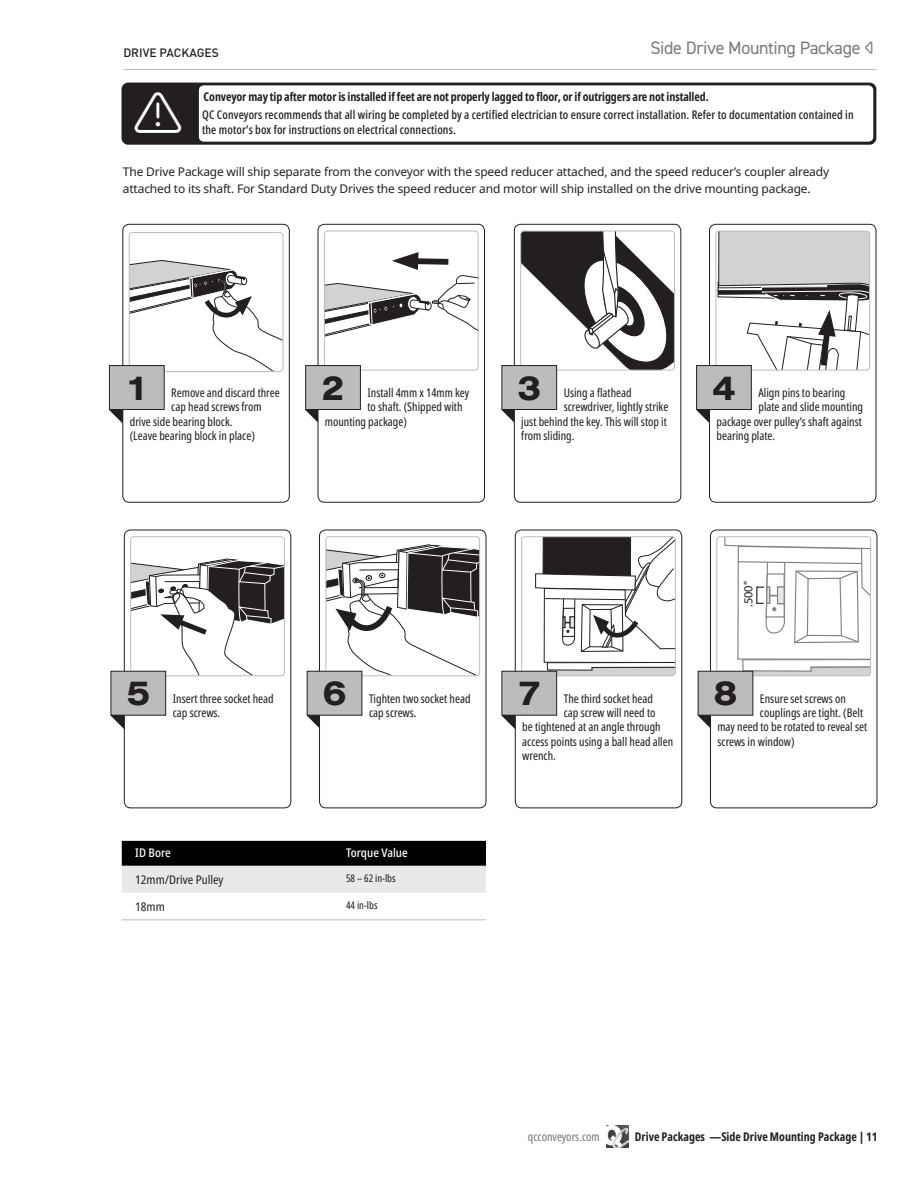
<style>
.page{position:relative;width:918px;height:1188px;background:#fff}
.page>*{position:absolute;margin:0;border:0;box-sizing:border-box;transform-origin:0 0}
.FA_Icon{font:300 46.5px "Font Awesome 6 Pro";color:#fff}
.t1{font:700 36px "Nimbus San Ext";color:#231f20}
.Section_Title-Left_page{font:18px "DIN2014";letter-spacing:-.02em;color:#7b7979}
.t2{font:12.45px "Myriad Pro";color:#231f20}
.t3{font:extra-condensed 12px/14.4px "Noto Sans";color:#231f20}
.Manual_Text_-_English{font:12px/16.5px "Noto Sans";letter-spacing:-.015em;color:#231f20}
.Notes{font:500 extra-condensed 12px "Noto Sans";letter-spacing:.01em;color:#231f20}
.Notes-2{font:700 extra-condensed 12px "Noto Sans";letter-spacing:-.01em;color:#231f20}
.t4{font:condensed 12px "Noto Sans";color:#231f20}
.t5{font:500 condensed 12px "Noto Sans";color:#fff}
.t6{font:extra-condensed 12px "Noto Sans";color:#7b7979}
.Chapter_Title-Left_page{font:500 12px "DIN";color:#231f20}
.t7{font:extra-condensed 10.5px "Noto Sans";color:#231f20}
</style>
<div class="page">
<img style="left:606px;top:1125px;width:22px;height:22px">
<hr style="left:124px;top:69px;width:753px;height:1px;background:#bdbcbc">
<div style="left:122px;top:224px;width:168px;height:279px;border:1px solid #231f20;border-radius:6px"></div>
<svg style="left:109px;top:260px;width:174px;height:165px"></svg>
<div style="left:318px;top:224px;width:167px;height:279px;border:1px solid #231f20;border-radius:6px"></div>
<svg style="left:326px;top:252px;width:151px;height:85px"></svg>
<div style="left:324px;top:231px;width:155px;height:139px;border:1px solid #bdbcbc;border-radius:3px"></div>
<svg style="left:305px;top:365px;width:56px;height:60px"></svg>
<div style="left:514px;top:224px;width:167px;height:279px;border:1px solid #231f20;border-radius:6px"></div>
<svg style="left:501px;top:231px;width:173px;height:194px"></svg>
<div style="left:709px;top:224px;width:167px;height:279px;border:1px solid #231f20;border-radius:6px"></div>
<svg style="left:696px;top:231px;width:174px;height:194px"></svg>
<div style="left:515px;top:530px;width:167px;height:278px;border:1px solid #231f20;border-radius:6px"></div>
<svg style="left:501px;top:537px;width:174px;height:194px"></svg>
<div style="left:124px;top:530px;width:167px;height:278px;border:1px solid #231f20;border-radius:6px"></div>
<div style="left:130px;top:536px;width:155px;height:140px;border:1px solid #bdbcbc;border-radius:3px"></div>
<svg style="left:110px;top:558px;width:174px;height:173px"></svg>
<div style="left:710px;top:530px;width:167px;height:278px;border:1px solid #231f20;border-radius:6px"></div>
<svg style="left:697px;top:537px;width:174px;height:194px"></svg>
<div style="left:319px;top:530px;width:167px;height:278px;border:1px solid #231f20;border-radius:6px"></div>
<svg style="left:306px;top:544px;width:174px;height:187px"></svg>
<div style="left:122px;top:83px;width:754px;height:62px;background:#231f20;border-radius:7px"></div>
<div style="left:199px;top:85px;width:674px;height:57px;background:#fff;border-radius:5px"></div>
<svg style="left:122px;top:841px;width:364px;height:52px;background:#7a7a7a"></svg>
<hr style="left:122px;top:919px;width:211px;height:1px;background:#bdbcbc">
<hr style="left:333px;top:919px;width:153px;height:1px;background:#bdbcbc">
<p class="Chapter_Title-Left_page" style="left:123px;top:45px;width:97px">DRIVE PACKAGES</p>
<p class="Section_Title-Left_page" style="left:650px;top:37px;width:212px">Side Drive Mounting Package</p>
<p class="FA_Icon" style="left:135px;top:89px;width:48px">●▼□■■●</p>
<p class="Notes-2" style="left:204px;top:88px;width:507px">Conveyor may tip after motor is installed if feet are not properly lagged to floor, or if outriggers are not installed.</p>
<p class="Notes" style="left:202px;top:107px;width:653px">QC Conveyors recommends that all wiring be completed by a certified electrician to ensure correct installation. Refer to documentation contained in</p>
<p class="Notes" style="left:202px;top:121px;width:255px">the motor’s box for instructions on electrical connections.</p>
<p class="Manual_Text_-_English" style="left:123px;top:164px;width:708px">The Drive Package will ship separate from the conveyor with the speed reducer attached, and the speed reducer’s coupler already attached to its shaft. For Standard Duty Drives the speed reducer and motor will ship installed on the drive mounting package.</p>
<p class="t1" style="left:321px;top:363px;width:25px">2</p>
<p class="t3" style="left:564px;top:386px;width:69px">Using a flathead</p>
<p class="t3" style="left:564px;top:400px;width:106px">screwdriver, lightly strike</p>
<p class="t3" style="left:521px;top:414px;width:147px">just behind the key. This will stop it</p>
<p class="t3" style="left:521px;top:429px;width:55px">from sliding.</p>
<p class="t1" style="left:518px;top:363px;width:25px">3</p>
<p class="t1" style="left:125px;top:363px;width:25px">1</p>
<p class="t3" style="left:368px;top:386px;width:103px">Install 4mm x 14mm key</p>
<p class="t3" style="left:368px;top:400px;width:96px">to shaft. (Shipped with</p>
<p class="t3" style="left:325px;top:414px;width:83px">mounting package)</p>
<p class="t3" style="left:171px;top:386px;width:110px">Remove and discard three</p>
<p class="t3" style="left:171px;top:400px;width:92px">cap head screws from</p>
<p class="t3" style="left:130px;top:414px;width:104px">drive side bearing block.</p>
<p class="t3" style="left:130px;top:429px;width:127px">(Leave bearing block in place)</p>
<p class="t1" style="left:712px;top:363px;width:25px">4</p>
<p class="t3" style="left:758px;top:386px;width:88px">Align pins to bearing</p>
<p class="t3" style="left:758px;top:400px;width:106px">plate and slide mounting</p>
<p class="t3" style="left:716px;top:414px;width:147px">package over pulley’s shaft against</p>
<p class="t3" style="left:716px;top:429px;width:60px">bearing plate.</p>
<p class="t2" style="left:741px;top:607px;width:27px;rotate:-90deg">.500"</p>
<p class="t1" style="left:323px;top:669px;width:25px">6</p>
<p class="t1" style="left:127px;top:669px;width:25px">5</p>
<p class="t3" style="left:173px;top:691px;width:102px">Insert three socket head cap screws.</p>
<p class="t1" style="left:518px;top:669px;width:25px">7</p>
<p class="t3" style="left:369px;top:691px;width:103px">Tighten two socket head cap screws.</p>
<p class="t3" style="left:564px;top:691px;width:91px">The third socket head</p>
<p class="t3" style="left:564px;top:706px;width:93px">cap screw will need to</p>
<p class="t3" style="left:522px;top:720px;width:140px">be tightened at an angle through</p>
<p class="t3" style="left:522px;top:735px;width:153px">access points using a ball head allen</p>
<p class="t3" style="left:522px;top:749px;width:35px">wrench.</p>
<p class="t1" style="left:714px;top:669px;width:25px">8</p>
<p class="t3" style="left:760px;top:691px;width:87px">Ensure set screws on</p>
<p class="t3" style="left:760px;top:706px;width:105px">couplings are tight. (Belt</p>
<p class="t3" style="left:717px;top:720px;width:151px">may need to be rotated to reveal set</p>
<p class="t3" style="left:717px;top:735px;width:79px">screws in window)</p>
<p class="t5" style="left:135px;top:845px;width:37px">ID Bore</p>
<p class="t5" style="left:346px;top:845px;width:63px">Torque Value</p>
<p class="t4" style="left:135px;top:871px;width:90px">12mm/Drive Pulley</p>
<p class="t7" style="left:346px;top:871px;width:51px">58 – 62 in-lbs</p>
<p class="t4" style="left:135px;top:898px;width:31px">18mm</p>
<p class="t7" style="left:346px;top:898px;width:33px">44 in-lbs</p>
<p class="t6" style="left:528px;top:1129px;width:73px">qcconveyors.com</p>
<p class="Notes-2" style="left:635px;top:1128px;width:244px">Drive Packages —Side Drive Mounting Package | 11</p>
</div>
